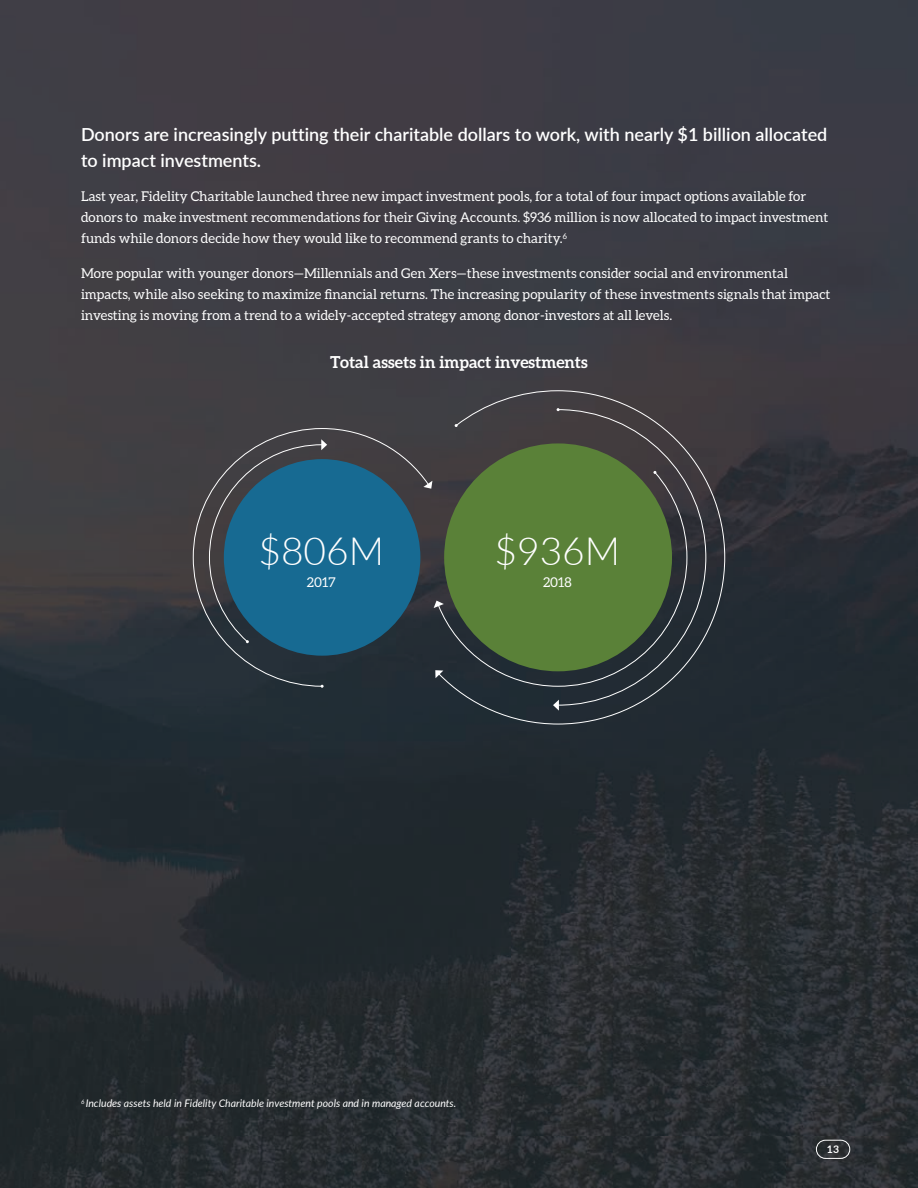
<style>
.page{position:relative;width:918px;height:1188px;background:#fff}
.page>*{position:absolute;margin:0;border:0;box-sizing:border-box;transform-origin:0 0}
.t1{font:300 39px "Lato";color:#fff}
.t2{font:600 18px/25.5px "Lato";color:#fff}
.t3{font:700 16.5px "Aleo";color:#fff}
.t4{font:13.5px/21px "Aleo";color:#fff}
.t5{font:italic 10.5px "Lato";color:#fff}
.t6{font:700 10.5px "Lato";color:#fff}
</style>
<div class="page">
<img style="left:0;top:0;width:918px;height:1188px">
<svg style="left:193px;top:428px;width:236px;height:259px;background:#285369"></svg>
<svg style="left:423px;top:481px;width:9px;height:8px"></svg>
<svg style="left:434px;top:601px;width:4px;height:7px"></svg>
<svg style="left:438px;top:390px;width:287px;height:335px;background:#45573b"></svg>
<svg style="left:435px;top:670px;width:8px;height:8px"></svg>
<div style="left:816px;top:1140px;width:34px;height:19px;border:1px solid #fff;border-radius:9px"></div>
<h2 class="t2" style="left:81px;top:121px;width:748px">Donors are increasingly putting their charitable dollars to work, with nearly $1 billion allocated to impact investments.</h2>
<p class="t4" style="left:81px;top:186px;width:749px">Last year, Fidelity Charitable launched three new impact investment pools, for a total of four impact options available for donors to make investment recommendations for their Giving Accounts. $936 million is now allocated to impact investment funds while donors decide how they would like to recommend grants to charity.<sup>6</sup></p>
<p class="t4" style="left:81px;top:262px;width:751px">More popular with younger donors—Millennials and Gen Xers—these investments consider social and environmental impacts, while also seeking to maximize financial returns. The increasing popularity of these investments signals that impact investing is moving from a trend to a widely-accepted strategy among donor-investors at all levels.</p>
<p class="t3" style="left:330px;top:353px;width:259px">Total assets in impact investments</p>
<h1 class="t1" style="left:258px;top:524px;width:127px">$806M</h1>
<p class="t4" style="left:307px;top:572px;width:30px">2017</p>
<h1 class="t1" style="left:494px;top:524px;width:127px">$936M</h1>
<p class="t4" style="left:543px;top:572px;width:30px">2018</p>
<p class="t5" style="left:81px;top:1096px;width:377px"><sup>6</sup> Includes assets held in Fidelity Charitable investment pools and in managed accounts.</p>
<p class="t6" style="left:827px;top:1141px;width:14px">13</p>
</div>
